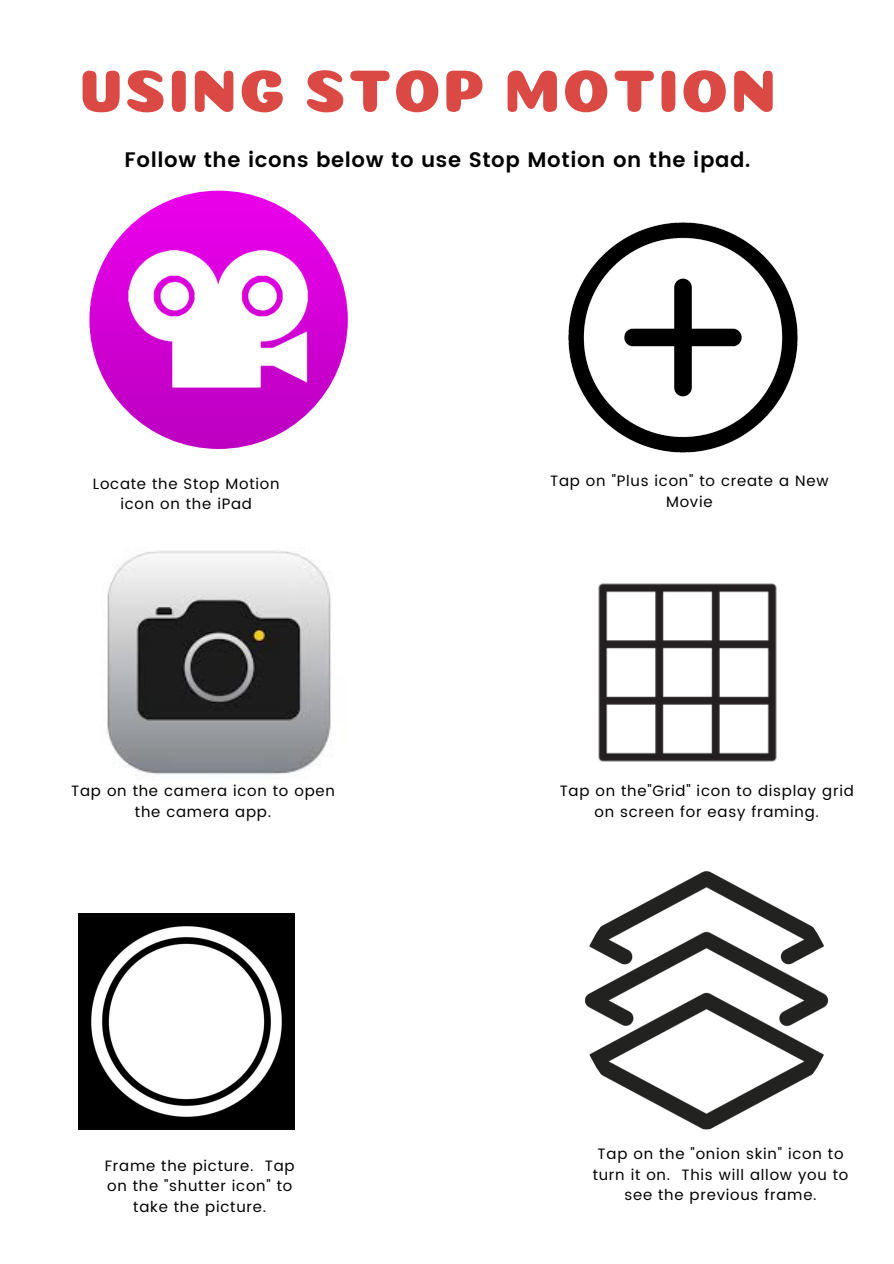
<style>
.page{position:relative;width:894px;height:1264px;background:#fff}
.page>*{position:absolute;margin:0;border:0;box-sizing:border-box;transform-origin:0 0}
.t1{font:60.15px "Coiny";letter-spacing:.02em;color:#da4944}
.t2{font:600 21px "Poppins";letter-spacing:.03em;color:#000}
.t3{font:15px/20.2px "Poppins";letter-spacing:.05em;color:#000;text-align:center}
</style>
<div class="page">
<img style="left:89px;top:191px;width:259px;height:258px;border-radius:50%">
<img style="left:542px;top:215px;width:258px;height:258px;border-radius:50%">
<img style="left:558px;top:543px;width:258px;height:258px;border-radius:50%">
<img style="left:577px;top:871px;width:258px;height:258px;border-radius:50%">
<img style="left:78px;top:913px;width:216px;height:216px">
<img style="left:107px;top:550px;width:224px;height:226px">
<p class="t1" style="left:79px;top:56px;width:699px">USING STOP MOTION</p>
<p class="t2" style="left:124px;top:147px;width:627px">Follow the icons below to use Stop Motion on the ipad.</p>
<p class="t3" style="left:93px;top:473px;width:188px">Locate the Stop Motion icon on the iPad</p>
<p class="t3" style="left:71px;top:781px;width:265px">Tap on the camera icon to open the camera app.</p>
<p class="t3" style="left:105px;top:1155px;width:191px">Frame the picture. Tap on the "shutter icon" to take the picture.</p>
<p class="t3" style="left:550px;top:471px;width:280px">Tap on "Plus icon" to create a New<br>Movie</p>
<p class="t3" style="left:559px;top:781px;width:295px">Tap on the"Grid" icon to display grid on screen for easy framing.</p>
<p class="t3" style="left:592px;top:1143px;width:257px">Tap on the "onion skin" icon to turn it on. This will allow you to see the previous frame.</p>
</div>
